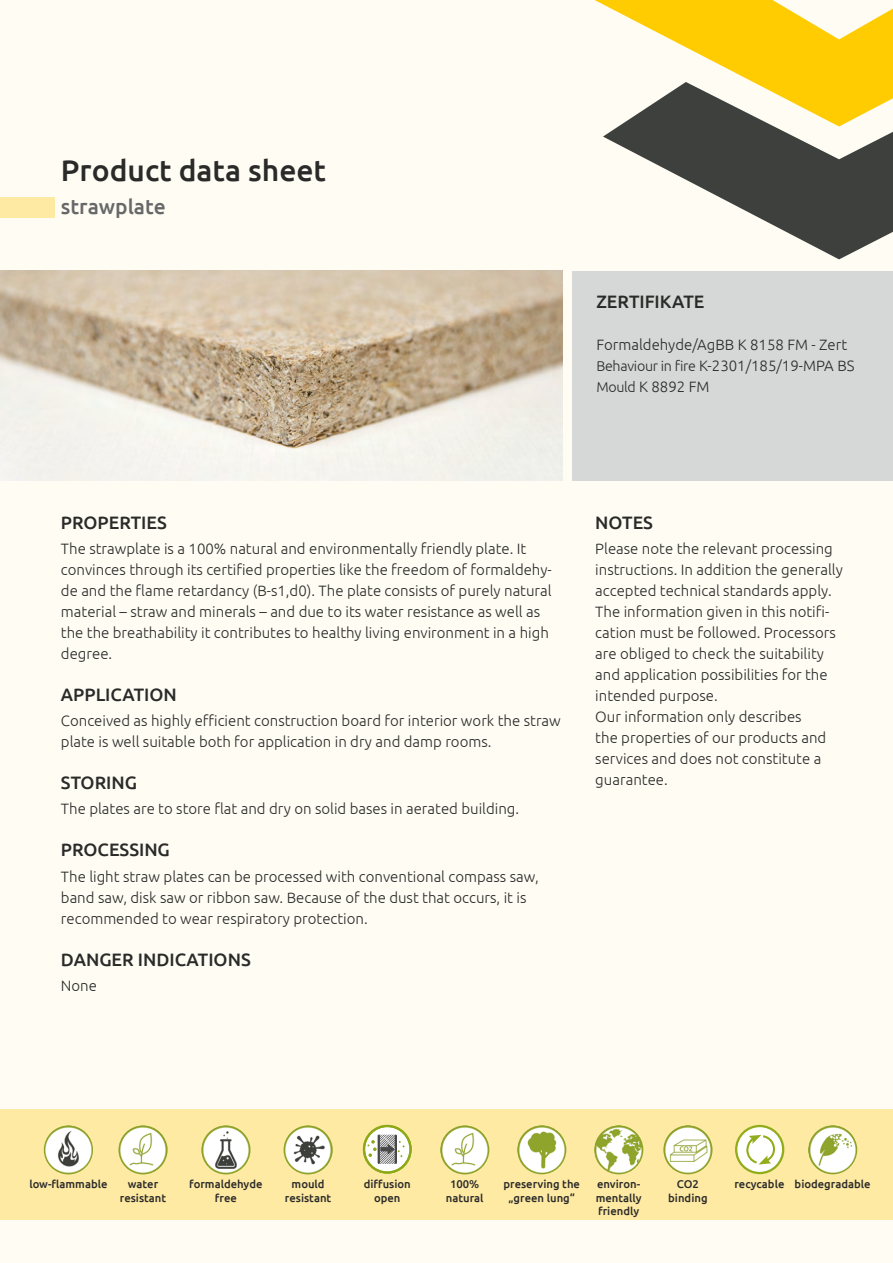
<style>
.page{position:relative;width:893px;height:1263px;background:#fffcf4}
.page>*{position:absolute;margin:0;border:0;box-sizing:border-box;transform-origin:0 0}
.t1{font:500 30px "Ubuntu";color:#2a2b29}
.t2{font:500 21px "Ubuntu";color:#676868}
.t3{font:500 18px "Ubuntu";color:#2a2b29}
.t4{font:300 15px/21px "Ubuntu";color:#2a2b29}
.t5{font:500 11.25px/13.5px "Ubuntu";color:#2a2b29;text-align:center}
.s1{font-size:14.25px}
</style>
<div class="page">
<img style="left:0;top:271px;width:563px;height:209px">
<div style="left:572px;top:271px;width:321px;height:209px;background:#d6d7d7"></div>
<div style="left:0;top:197px;width:54px;height:20px;background:#ffeaa4"></div>
<svg style="left:595px;top:0;width:298px;height:82px"></svg>
<svg style="left:603px;top:82px;width:290px;height:177px"></svg>
<div style="left:0;top:1109px;width:893px;height:110px;background:#ffeaa4"></div>
<svg style="left:364px;top:1126px;width:47px;height:46px"></svg>
<div style="left:363px;top:1125px;width:49px;height:49px;border:2px solid #8da918;border-radius:50%"></div>
<svg style="left:379px;top:1134px;width:16px;height:30px"></svg>
<hr style="left:378px;top:1136px;width:2px;height:27px;background:#474847">
<hr style="left:395px;top:1136px;width:2px;height:27px;background:#474847">
<svg style="left:367px;top:1140px;width:38px;height:17px"></svg>
<img style="left:44px;top:1125px;width:49px;height:49px;border-radius:25px">
<img style="left:118px;top:1125px;width:50px;height:49px;border-radius:25px">
<img style="left:201px;top:1125px;width:49px;height:49px;border-radius:25px">
<img style="left:284px;top:1125px;width:49px;height:49px;border-radius:25px">
<img style="left:440px;top:1125px;width:49px;height:49px;border-radius:25px">
<svg style="left:736px;top:1126px;width:47px;height:47px"></svg>
<div style="left:735px;top:1125px;width:49px;height:49px;border:2px solid #91ad1a;border-radius:50%"></div>
<svg style="left:746px;top:1135px;width:29px;height:29px"></svg>
<img style="left:663px;top:1125px;width:49px;height:49px;border-radius:24px">
<img style="left:594px;top:1125px;width:49px;height:49px;border-radius:25px">
<img style="left:517px;top:1125px;width:49px;height:49px;border-radius:25px">
<img style="left:808px;top:1125px;width:49px;height:49px;border-radius:25px">
<p class="t1" style="left:61px;top:151px;width:267px">Product data sheet</p>
<p class="t2" style="left:61px;top:194px;width:106px">strawplate</p>
<p class="t3" style="left:596px;top:290px;width:110px">ZERTIFIKATE</p>
<p class="t4" style="left:596px;top:333px;width:252px">Formaldehyde/AgBB K 8158 FM - Zert</p>
<p class="t4" style="left:596px;top:354px;width:260px"><span class="s1">Behaviour in fire</span> K-2301/185/19-MPA BS</p>
<p class="t4" style="left:596px;top:375px;width:115px"><span class="s1">Mould</span> K 8892 FM</p>
<p class="t3" style="left:61px;top:511px;width:107px">PROPERTIES</p>
<p class="t4" style="left:61px;top:537px;width:492px">The strawplate is a 100% natural and environmentally friendly plate. It convinces through its certified properties like the freedom of formaldehy&shy;de and the flame retardancy (B-s1,d0). The plate consists of purely natural material – straw and minerals – and due to its water resistance as well as the the breathability it contributes to healthy living environment in a high degree.</p>
<p class="t3" style="left:61px;top:683px;width:117px">APPLICATION</p>
<p class="t4" style="left:61px;top:710px;width:501px">Conceived as highly efficient construction board for interior work the straw plate is well suitable both for application in dry and damp rooms.</p>
<p class="t3" style="left:61px;top:771px;width:78px">STORING</p>
<p class="t4" style="left:61px;top:798px;width:460px">The plates are to store flat and dry on solid bases in aerated building.</p>
<p class="t3" style="left:61px;top:838px;width:110px">PROCESSING</p>
<p class="t4" style="left:61px;top:865px;width:479px">The light straw plates can be processed with conventional compass saw, band saw, disk saw or ribbon saw. Because of the dust that occurs, it is recommended to wear respiratory protection.</p>
<p class="t3" style="left:61px;top:948px;width:191px">DANGER INDICATIONS</p>
<p class="t4" style="left:61px;top:975px;width:38px">None</p>
<p class="t3" style="left:595px;top:511px;width:59px">NOTES</p>
<p class="t4" style="left:595px;top:537px;width:249px">Please note the relevant processing instructions. In addition the generally accepted technical standards apply.<br>The information given in this notifi&shy;cation must be followed. Processors are obliged to check the suitability and application possibilities for the intended purpose.<br>Our information only describes<br>the properties of our products and services and does not constitute a guarantee.</p>
<p class="t5" style="left:29px;top:1177px;width:80px">low-flammable</p>
<p class="t5" style="left:189px;top:1177px;width:75px">formaldehyde</p>
<p class="t5" style="left:215px;top:1190px;width:23px">free</p>
<p class="t5" style="left:120px;top:1177px;width:48px">water resistant</p>
<p class="t5" style="left:292px;top:1177px;width:35px">mould</p>
<p class="t5" style="left:285px;top:1191px;width:48px">resistant</p>
<p class="t5" style="left:364px;top:1177px;width:48px">diffusion</p>
<p class="t5" style="left:734px;top:1177px;width:51px">recycable</p>
<p class="t5" style="left:374px;top:1190px;width:28px">open</p>
<p class="t5" style="left:503px;top:1177px;width:78px">preserving the</p>
<p class="t5" style="left:795px;top:1177px;width:77px">biodegradable</p>
<p class="t5" style="left:508px;top:1191px;width:68px">„green lung“</p>
<p class="t5" style="left:596px;top:1177px;width:47px;text-align:left">environ&shy;mentally friendly</p>
<p class="t5" style="left:677px;top:1177px;width:24px">CO2</p>
<p class="t5" style="left:668px;top:1190px;width:41px">binding</p>
<p class="t5" style="left:450px;top:1177px;width:31px">100%</p>
<p class="t5" style="left:446px;top:1191px;width:39px">natural</p>
</div>
